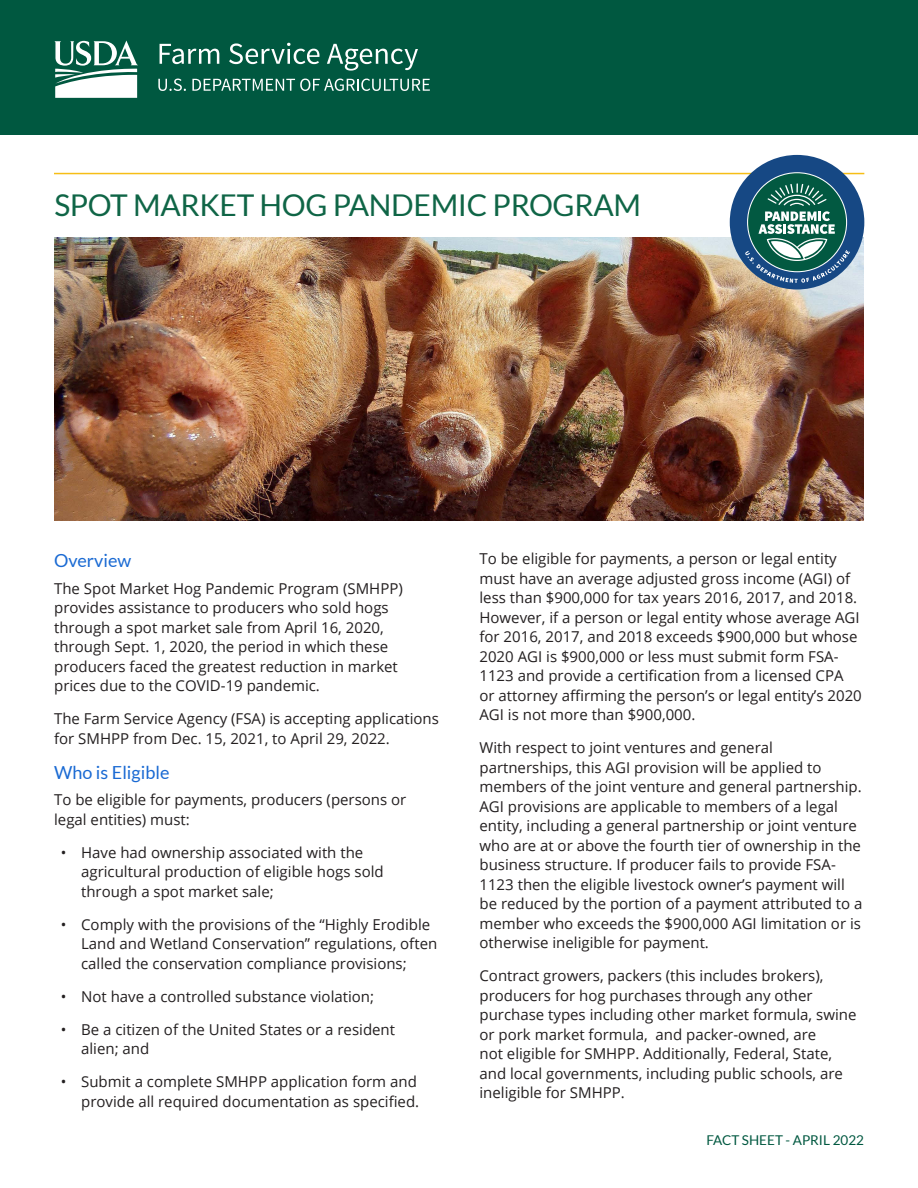
<style>
.page{position:relative;width:918px;height:1188px;background:#fff}
.page>*{position:absolute;margin:0;border:0;box-sizing:border-box;transform-origin:0 0}
.t1{font:30px "Lato";letter-spacing:-.01em;color:#0f6546}
.Subheader_1{font:18px "Lato";color:#1a6ad3}
.Body_Style{font:15px/19.5px "Open Sans";color:#231f20}
.Bullets{font:15px/19.5px "Open Sans";color:#231f20}
.t2{font:13.5px "Lato";color:#005840}
</style>
<div class="page">
<div style="left:0;top:0;width:918px;height:135px;background:#005840"></div>
<hr style="left:54px;top:173px;width:810px;height:1px;background:#f6be16">
<svg style="left:160px;top:44px;width:59px;height:20px"></svg>
<svg style="left:229px;top:43px;width:90px;height:21px"></svg>
<svg style="left:327px;top:44px;width:91px;height:27px"></svg>
<svg style="left:158px;top:79px;width:28px;height:12px"></svg>
<svg style="left:192px;top:79px;width:238px;height:12px"></svg>
<svg style="left:54px;top:41px;width:84px;height:57px"></svg>
<img style="left:54px;top:237px;width:810px;height:284px">
<div style="left:730px;top:155px;width:134px;height:135px;background:#164884;border-radius:50%"></div>
<svg style="left:745px;top:172px;width:105px;height:111px"></svg>
<h1 class="t1" style="left:54px;top:189px;width:588px">SPOT MARKET HOG PANDEMIC PROGRAM</h1>
<h2 class="Subheader_1" style="left:54px;top:551px;width:79px">Overview</h2>
<p class="Body_Style" style="left:54px;top:578px;width:350px">The Spot Market Hog Pandemic Program (SMHPP) provides assistance to producers who sold hogs through a spot market sale from April 16, 2020, through Sept. 1, 2020, the period in which these producers faced the greatest reduction in market prices due to the COVID-19 pandemic.</p>
<p class="Body_Style" style="left:54px;top:709px;width:386px">The Farm Service Agency (FSA) is accepting applications for SMHPP from Dec. 15, 2021, to April 29, 2022.</p>
<h2 class="Subheader_1" style="left:54px;top:762px;width:117px">Who is Eligible</h2>
<p class="Body_Style" style="left:54px;top:789px;width:354px">To be eligible for payments, producers (persons or legal entities) must:</p>
<p class="Bullets" style="left:81px;top:842px;width:304px;text-indent:-20px">• Have had ownership associated with the agricultural production of eligible hogs sold through a spot market sale;</p>
<p class="Bullets" style="left:81px;top:914px;width:358px;text-indent:-20px">• Comply with the provisions of the “Highly Erodible<br>Land and Wetland Conservation” regulations, often called the conservation compliance provisions;</p>
<p class="Bullets" style="left:61px;top:986px;width:315px">• Not have a controlled substance violation;</p>
<p class="Bullets" style="left:81px;top:1019px;width:315px;text-indent:-20px">• Be a citizen of the United States or a resident alien; and</p>
<p class="Bullets" style="left:61px;top:1071px;width:360px;text-align:right">• Submit a complete SMHPP application form and provide all required documentation as specified.</p>
<p class="Body_Style" style="left:479px;top:549px;width:384px">To be eligible for payments, a person or legal entity must have an average adjusted gross income (AGI) of less than $900,000 for tax years 2016, 2017, and 2018.<br>However, if a person or legal entity whose average AGI for 2016, 2017, and 2018 exceeds $900,000 but whose 2020 AGI is $900,000 or less must submit form FSA-1123 and provide a certification from a licensed CPA or attorney affirming the person’s or legal entity’s 2020<br>AGI is not more than $900,000.</p>
<p class="Body_Style" style="left:479px;top:738px;width:385px">With respect to joint ventures and general partnerships, this AGI provision will be applied to members of the joint venture and general partnership.<br>AGI provisions are applicable to members of a legal entity, including a general partnership or joint venture who are at or above the fourth tier of ownership in the business structure. If producer fails to provide FSA-1123 then the eligible livestock owner’s payment will be reduced by the portion of a payment attributed to a member who exceeds the $900,000 AGI limitation or is otherwise ineligible for payment.</p>
<p class="Body_Style" style="left:479px;top:966px;width:378px">Contract growers, packers (this includes brokers), producers for hog purchases through any other purchase types including other market formula, swine or pork market formula, and packer-owned, are<br>not eligible for SMHPP. Additionally, Federal, State, and local governments, including public schools, are ineligible for SMHPP.</p>
<p class="t2" style="left:706px;top:1132px;width:159px">FACT SHEET - APRIL 2022</p>
</div>
